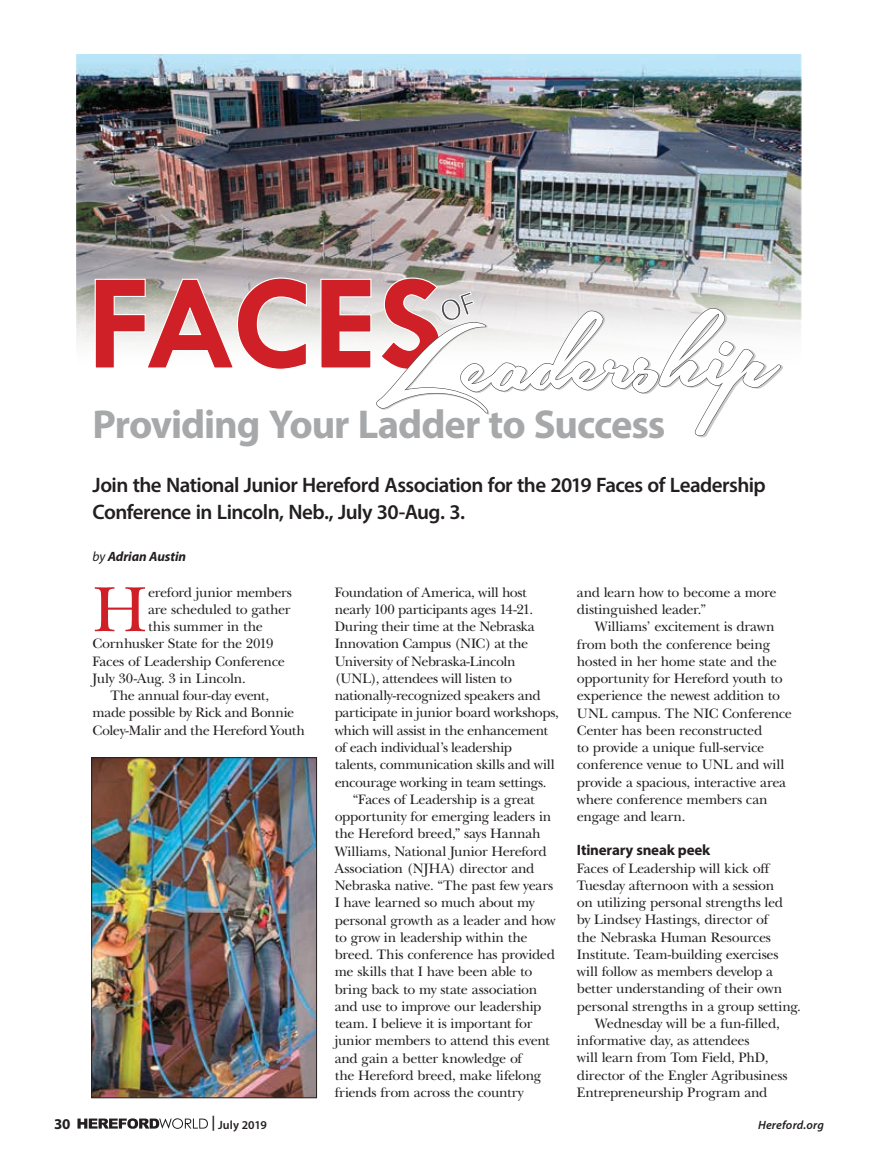
<style>
.page{position:relative;width:878px;height:1161px;background:#fff}
.page>*{position:absolute;margin:0;border:0;box-sizing:border-box;transform-origin:0 0}
.t1{font:66.45px "New Baskerville";color:#d02027}
.t2{font:700 40.5px "Myriad Pro";letter-spacing:-.025em;color:#a7a8aa}
.t3{font:600 21px/27px "Myriad Pro";letter-spacing:-.025em;color:#231f20}
.t4{font:700 15px "Myriad Pro";letter-spacing:-.01em;color:#231f20}
.t5{font:14.25px/17.2px "New Baskerville";letter-spacing:-.025em;color:#231f20}
.t6{font:14.25px "New Baskerville";letter-spacing:-.005em;color:#231f20}
.t7{font:italic 700 13.5px "Myriad Pro";letter-spacing:-.01em;color:#231f20}
.t8{font:italic 600 12px "Myriad Pro";letter-spacing:.015em;color:#231f20}
.t9{font:600 12px "Myriad Pro";letter-spacing:.01em;color:#231f20}
.s1{font-weight:400}
.s2{font-size:15px}
</style>
<div class="page">
<img style="left:77px;top:54px;width:724px;height:291px">
<svg style="left:94px;top:277px;width:214px;height:93px"></svg>
<svg style="left:320px;top:278px;width:52px;height:90px;background:#da656a"></svg>
<svg style="left:379px;top:277px;width:95px;height:30px;background:#cb9393"></svg>
<img style="left:381px;top:305px;width:58px;height:2px">
<img style="left:441px;top:305px;width:19px;height:2px">
<svg style="left:375px;top:307px;width:405px;height:130px"></svg>
<svg style="left:376px;top:309px;width:404px;height:126px"></svg>
<img style="left:93px;top:759px;width:222px;height:337px">
<div style="left:91px;top:757px;width:226px;height:341px;border:1px solid #231f20"></div>
<svg style="left:77px;top:1118px;width:131px;height:11px"></svg>
<h2 class="t2" style="left:93px;top:398px;width:574px">Providing Your Ladder to Success</h2>
<h3 class="t3" style="left:93px;top:471px;width:674px">Join the National Junior Hereford Association for the 2019 Faces of Leadership<br>Conference in Lincoln, Neb., July 30-Aug. 3.</h3>
<p class="t7" style="left:93px;top:548px;width:95px"><span class="s1">by</span> Adrian Austin</p>
<h1 class="t1" style="left:93px;top:571px;width:56px">H</h1>
<p class="t5" style="left:148px;top:583px;width:145px">ereford junior members</p>
<p class="t5" style="left:335px;top:584px;width:193px">Foundation of America, will host</p>
<p class="t5" style="left:335px;top:601px;width:200px">nearly 100 participants ages 14-21.</p>
<p class="t5" style="left:335px;top:618px;width:201px">During their time at the Nebraska</p>
<p class="t5" style="left:335px;top:635px;width:195px">Innovation Campus (NIC) at the</p>
<p class="t5" style="left:335px;top:653px;width:183px">University of Nebraska-Lincoln</p>
<p class="t5" style="left:335px;top:670px;width:179px">(UNL), attendees will listen to</p>
<p class="t5" style="left:335px;top:687px;width:207px">nationally-recognized speakers and</p>
<p class="t5" style="left:335px;top:704px;width:226px">participate in junior board workshops,</p>
<p class="t5" style="left:335px;top:722px;width:215px">which will assist in the enhancement</p>
<p class="t5" style="left:335px;top:739px;width:179px">of each individual’s leadership</p>
<p class="t5" style="left:335px;top:756px;width:221px">talents, communication skills and will</p>
<p class="t5" style="left:335px;top:773px;width:213px">encourage working in team settings.</p>
<p class="t5" style="left:353px;top:791px;width:183px">“Faces of Leadership is a great</p>
<p class="t5" style="left:335px;top:808px;width:218px">opportunity for emerging leaders in</p>
<p class="t5" style="left:335px;top:825px;width:207px">the Hereford breed,” says Hannah</p>
<p class="t5" style="left:335px;top:842px;width:213px">Williams, National Junior Hereford</p>
<p class="t5" style="left:335px;top:860px;width:201px">Association (NJHA) director and</p>
<p class="t5" style="left:335px;top:877px;width:220px">Nebraska native. “The past few years</p>
<p class="t5" style="left:335px;top:894px;width:202px">I have learned so much about my</p>
<p class="t5" style="left:335px;top:911px;width:222px">personal growth as a leader and how</p>
<p class="t5" style="left:335px;top:929px;width:194px">to grow in leadership within the</p>
<p class="t5" style="left:335px;top:946px;width:222px">breed. This conference has provided</p>
<p class="t5" style="left:335px;top:963px;width:199px">me skills that I have been able to</p>
<p class="t5" style="left:335px;top:980px;width:204px">bring back to my state association</p>
<p class="t5" style="left:335px;top:998px;width:208px">and use to improve our leadership</p>
<p class="t5" style="left:335px;top:1015px;width:199px">team. I believe it is important for</p>
<p class="t5" style="left:335px;top:1032px;width:216px">junior members to attend this event</p>
<p class="t5" style="left:335px;top:1049px;width:189px">and gain a better knowledge of</p>
<p class="t5" style="left:335px;top:1067px;width:208px">the Hereford breed, make lifelong</p>
<p class="t5" style="left:335px;top:1084px;width:191px">friends from across the country</p>
<p class="t5" style="left:577px;top:584px;width:201px">and learn how to become a more distinguished leader.”</p>
<p class="t5" style="left:577px;top:618px;width:217px;text-indent:18px">Williams’ excitement is drawn from both the conference being hosted in her home state and the opportunity for Hereford youth to experience the newest addition to<br>UNL campus. The NIC Conference<br>Center has been reconstructed<br>to provide a unique full-service conference venue to UNL and will provide a spacious, interactive area where conference members can engage and learn.</p>
<p class="t4" style="left:577px;top:841px;width:135px">Itinerary sneak peek</p>
<p class="t5" style="left:577px;top:859px;width:194px">Faces of Leadership will kick off</p>
<p class="t5" style="left:577px;top:877px;width:199px">Tuesday afternoon with a session</p>
<p class="t5" style="left:577px;top:894px;width:208px">on utilizing personal strengths led</p>
<p class="t5" style="left:577px;top:911px;width:193px">by Lindsey Hastings, director of</p>
<p class="t5" style="left:577px;top:929px;width:196px">the Nebraska Human Resources</p>
<p class="t5" style="left:577px;top:946px;width:203px">Institute. Team-building exercises</p>
<p class="t5" style="left:577px;top:963px;width:198px">will follow as members develop a</p>
<p class="t5" style="left:577px;top:980px;width:207px">better understanding of their own</p>
<p class="t5" style="left:577px;top:998px;width:226px">personal strengths in a group setting.</p>
<p class="t6" style="left:595px;top:1015px;width:186px">Wednesday will be a fun-filled,</p>
<p class="t5" style="left:577px;top:1032px;width:174px">informative day, as attendees</p>
<p class="t5" style="left:577px;top:1049px;width:193px">will learn from Tom Field, PhD,</p>
<p class="t5" style="left:577px;top:1067px;width:212px">director of the Engler Agribusiness</p>
<p class="t5" style="left:577px;top:1084px;width:192px">Entrepreneurship Program and</p>
<p class="t5" style="left:148px;top:601px;width:144px">are scheduled to gather</p>
<p class="t5" style="left:148px;top:618px;width:116px">this summer in the</p>
<p class="t5" style="left:93px;top:635px;width:182px">Cornhusker State for the 2019</p>
<p class="t5" style="left:93px;top:653px;width:194px">Faces of Leadership Conference</p>
<p class="t5" style="left:93px;top:670px;width:155px">July 30-Aug. 3 in Lincoln.</p>
<p class="t5" style="left:111px;top:687px;width:160px">The annual four-day event,</p>
<p class="t5" style="left:93px;top:704px;width:203px">made possible by Rick and Bonnie</p>
<p class="t5" style="left:93px;top:722px;width:214px">Coley-Malir and the Hereford Youth</p>
<p class="t4" style="left:54px;top:1114px;width:18px">30</p>
<p class="t9" style="left:211px;top:1117px;width:57px"><span class="s2">|</span> July 2019</p>
<p class="t8" style="left:758px;top:1117px;width:67px">Hereford.org</p>
</div>
